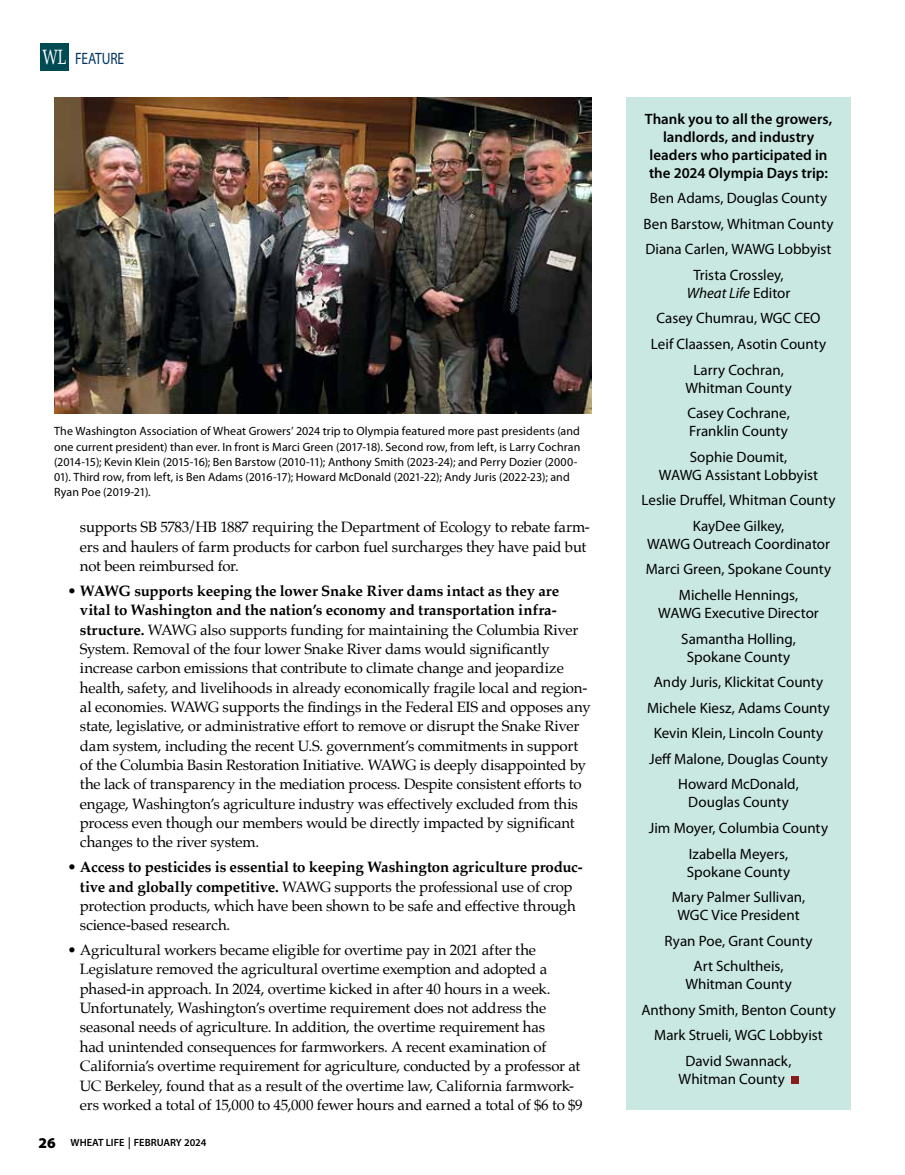
<style>
.page{position:relative;width:905px;height:1175px;background:#fff}
.page>*{position:absolute;margin:0;border:0;box-sizing:border-box;transform-origin:0 0}
.t1{font:16.5px "Myriad Pro";letter-spacing:-.01em;color:#003465;scale:.82 1}
.t2{font:15px/19.4px "Palatino";letter-spacing:-.015em;color:#000}
.t3{font:15px/25.5px "Myriad Pro";color:#000;text-align:center}
.t4{font:600 15px/18px "Myriad Pro";color:#000;text-align:center}
.t5{font:12px/15px "Myriad Pro";letter-spacing:.005em;color:#000}
.t6{font:600 10.5px "Myriad Pro";color:#000}
.s1{font-family:"Apollo MT Std";font-size:24.75px;color:#fff}
.s2{font-weight:700}
.s3{font-weight:900;font-size:15px}
.s4{font-style:italic}
</style>
<div class="page">
<div style="left:40px;top:43px;width:29px;height:28px;background:#004a54"></div>
<div style="left:626px;top:97px;width:224px;height:1013px;background:#cae8e2"></div>
<div style="left:791px;top:1076px;width:7px;height:8px;background:#891a1c"></div>
<img style="left:54px;top:97px;width:537px;height:316px">
<svg style="left:129px;top:1137px;width:1px;height:12px"></svg>
<p class="t1" style="left:42px;top:48px;width:102px"><span class="s1">WL</span> FEATURE</p>
<p class="t5" style="left:54px;top:424px;width:528px">The Washington Association of Wheat Growers’ 2024 trip to Olympia featured more past presidents (and one current president) than ever. In front is Marci Green (2017-18). Second row, from left, is Larry Cochran (2014-15); Kevin Klein (2015-16); Ben Barstow (2010-11); Anthony Smith (2023-24); and Perry Dozier (2000- 01). Third row, from left, is Ben Adams (2016-17); Howard McDonald (2021-22); Andy Juris (2022-23); and Ryan Poe (2019-21).</p>
<p class="t2" style="left:80px;top:517px;width:511px">supports SB 5783/HB 1887 requiring the Department of Ecology to rebate farm&shy;ers and haulers of farm products for carbon fuel surcharges they have paid but not been reimbursed for.</p>
<p class="t2" style="left:80px;top:581px;width:512px;text-indent:-12px">• <span class="s2">WAWG supports keeping the lower Snake River dams intact as they are vital to Washington and the nation’s economy and transportation infra&shy;structure.</span> WAWG also supports funding for maintaining the Columbia River System. Removal of the four lower Snake River dams would significantly increase carbon emissions that contribute to climate change and jeopardize health, safety, and livelihoods in already economically fragile local and region&shy;al economies. WAWG supports the findings in the Federal EIS and opposes any state, legislative, or administrative effort to remove or disrupt the Snake River dam system, including the recent U.S. government’s commitments in support of the Columbia Basin Restoration Initiative. WAWG is deeply disappointed by the lack of transparency in the mediation process. Despite consistent efforts to engage, Washington’s agriculture industry was effectively excluded from this process even though our members would be directly impacted by significant changes to the river system.</p>
<p class="t2" style="left:80px;top:857px;width:504px;text-indent:-12px">• <span class="s2">Access to pesticides is essential to keeping Washington agriculture produc&shy;tive and globally competitive.</span> WAWG supports the professional use of crop protection products, which have been shown to be safe and effective through science-based research.</p>
<p class="t2" style="left:80px;top:940px;width:504px;text-indent:-12px">• Agricultural workers became eligible for overtime pay in 2021 after the Legislature removed the agricultural overtime exemption and adopted a phased-in approach. In 2024, overtime kicked in after 40 hours in a week.<br>Unfortunately, Washington’s overtime requirement does not address the seasonal needs of agriculture. In addition, the overtime requirement has<br>had unintended consequences for farmworkers. A recent examination of California’s overtime requirement for agriculture, conducted by a professor at UC Berkeley, found that as a result of the overtime law, California farmwork&shy;ers worked a total of 15,000 to 45,000 fewer hours and earned a total of $6 to $9</p>
<p class="t6" style="left:38px;top:1136px;width:170px"><span class="s3">26</span> WHEAT LIFE FEBRUARY 2024</p>
<p class="t4" style="left:644px;top:109px;width:189px">Thank you to all the growers, landlords, and industry leaders who participated in the 2024 Olympia Days trip:</p>
<p class="t3" style="left:643px;top:185px;width:191px">Ben Adams, Douglas County<br>Ben Barstow, Whitman County<br>Diana Carlen, WAWG Lobbyist<br>Trista Crossley,</p>
<p class="t3" style="left:651px;top:280px;width:177px"><span class="s4">Wheat Life</span> Editor<br>Casey Chumrau, WGC CEO<br>Leif Claassen, Asotin County<br>Larry Cochran,</p>
<p class="t3" style="left:685px;top:374px;width:108px;text-align:left">Whitman County<br>Casey Cochrane,</p>
<p class="t3" style="left:689px;top:418px;width:100px;text-align:left">Franklin County<br>Sophie Doumit,</p>
<p class="t3" style="left:641px;top:461px;width:195px">WAWG Assistant Lobbyist<br>Leslie Druffel, Whitman County<br>KayDee Gilkey,</p>
<p class="t3" style="left:646px;top:531px;width:187px">WAWG Outreach Coordinator<br>Marci Green, Spokane County<br>Michelle Hennings,</p>
<p class="t3" style="left:658px;top:600px;width:162px">WAWG Executive Director<br>Samantha Holling,</p>
<p class="t3" style="left:647px;top:643px;width:184px">Spokane County<br>Andy Juris, Klickitat County<br>Michele Kiesz, Adams County<br>Kevin Klein, Lincoln County<br>Jeff Malone, Douglas County<br>Howard McDonald,</p>
<p class="t3" style="left:649px;top:789px;width:181px">Douglas County<br>Jim Moyer, Columbia County<br>Izabella Meyers,</p>
<p class="t3" style="left:671px;top:858px;width:135px">Spokane County<br>Mary Palmer Sullivan,</p>
<p class="t3" style="left:664px;top:902px;width:149px">WGC Vice President<br>Ryan Poe, Grant County<br>Art Schultheis,</p>
<p class="t3" style="left:641px;top:971px;width:196px">Whitman County<br>Anthony Smith, Benton County<br>Mark Strueli, WGC Lobbyist<br>David Swannack,</p>
<p class="t3" style="left:678px;top:1066px;width:108px">Whitman County</p>
</div>
